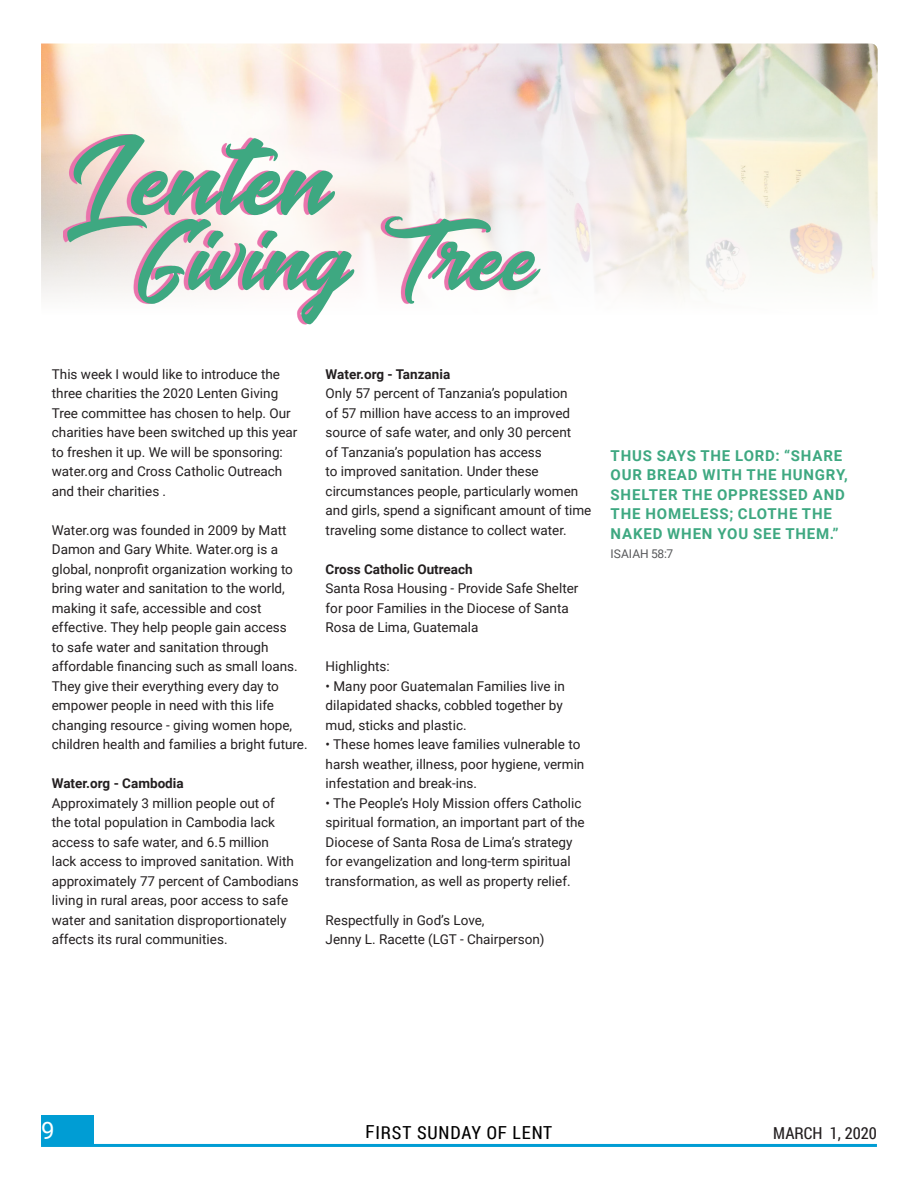
<style>
.page{position:relative;width:918px;height:1188px;background:#fff}
.page>*{position:absolute;margin:0;border:0;box-sizing:border-box;transform-origin:0 0}
.t1{font:127.5px "Baksoda";letter-spacing:.02em;color:#3ea881}
.t2{font:112.5px "Baksoda";letter-spacing:.02em;color:#3ea881}
.t3{font:24px "Roboto";color:#fff}
.t4{font:18px "Roboto Condensed";letter-spacing:.045em;color:#000}
.t5{font:16.5px "Roboto Condensed";color:#231f20}
.t6{font:700 15px/19.5px "Roboto";letter-spacing:.055em;color:#3ea881}
.t7{font:13.5px/19.5px "Roboto";color:#231f20}
.t8{font:700 13.5px "Roboto";color:#231f20}
.t9{font:12px "Roboto";letter-spacing:.005em;color:#57585a}
</style>
<div class="page">
<div style="left:41px;top:1115px;width:52px;height:30px;background:#009dd4"></div>
<hr style="left:41px;top:1144px;width:836px;height:3px;background:#009dd4">
<img style="left:41px;top:44px;width:837px;height:281px">
<svg style="left:63px;top:134px;width:474px;height:190px"></svg>
<p class="t1" style="left:67px;top:112px;width:264px">Lenten</p>
<p class="t2" style="left:138px;top:200px;width:397px">Giving Tree</p>
<p class="t7" style="left:52px;top:364px;width:247px">This week I would like to introduce the three charities the 2020 Lenten Giving Tree committee has chosen to help. Our charities have been switched up this year to freshen it up. We will be sponsoring: water.org and Cross Catholic Outreach and their charities .</p>
<p class="t7" style="left:52px;top:520px;width:257px">Water.org was founded in 2009 by Matt Damon and Gary White. Water.org is a global, nonprofit organization working to bring water and sanitation to the world, making it safe, accessible and cost effective. They help people gain access<br>to safe water and sanitation through affordable financing such as small loans.<br>They give their everything every day to empower people in need with this life changing resource - giving women hope, children health and families a bright future.</p>
<p class="t8" style="left:52px;top:774px;width:133px">Water.org - Cambodia</p>
<p class="t7" style="left:52px;top:793px;width:248px">Approximately 3 million people out of<br>the total population in Cambodia lack access to safe water, and 6.5 million<br>lack access to improved sanitation. With approximately 77 percent of Cambodians living in rural areas, poor access to safe water and sanitation disproportionately affects its rural communities.</p>
<p class="t8" style="left:326px;top:365px;width:126px">Water.org - Tanzania</p>
<p class="t7" style="left:326px;top:383px;width:267px">Only 57 percent of Tanzania’s population<br>of 57 million have access to an improved source of safe water, and only 30 percent<br>of Tanzania’s population has access<br>to improved sanitation. Under these circumstances people, particularly women and girls, spend a significant amount of time traveling some distance to collect water.</p>
<p class="t8" style="left:326px;top:560px;width:149px">Cross Catholic Outreach</p>
<p class="t7" style="left:326px;top:578px;width:254px">Santa Rosa Housing - Provide Safe Shelter for poor Families in the Diocese of Santa<br>Rosa de Lima, Guatemala</p>
<p class="t7" style="left:326px;top:656px;width:66px">Highlights:</p>
<p class="t7" style="left:326px;top:676px;width:241px">• Many poor Guatemalan Families live in dilapidated shacks, cobbled together by mud, sticks and plastic.</p>
<p class="t7" style="left:326px;top:734px;width:260px">• These homes leave families vulnerable to harsh weather, illness, poor hygiene, vermin infestation and break-ins.</p>
<p class="t7" style="left:326px;top:793px;width:261px">• The People’s Holy Mission offers Catholic spiritual formation, an important part of the Diocese of Santa Rosa de Lima’s strategy for evangelization and long-term spiritual transformation, as well as property relief.</p>
<p class="t7" style="left:326px;top:910px;width:160px">Respectfully in God’s Love,</p>
<p class="t7" style="left:326px;top:929px;width:220px">Jenny L. Racette (LGT - Chairperson)</p>
<p class="t6" style="left:611px;top:445px;width:239px">THUS SAYS THE LORD: “SHARE<br>OUR BREAD WITH THE HUNGRY,<br>SHELTER THE OPPRESSED AND<br>THE HOMELESS; CLOTHE THE<br>NAKED WHEN YOU SEE THEM.”</p>
<p class="t9" style="left:611px;top:545px;width:64px">ISAIAH 58:7</p>
<h3 class="t3" style="left:41px;top:1114px;width:15px">9</h3>
<h3 class="t4" style="left:366px;top:1120px;width:188px">FIRST SUNDAY OF LENT</h3>
<p class="t5" style="left:773px;top:1121px;width:105px">MARCH 1, 2020</p>
</div>
